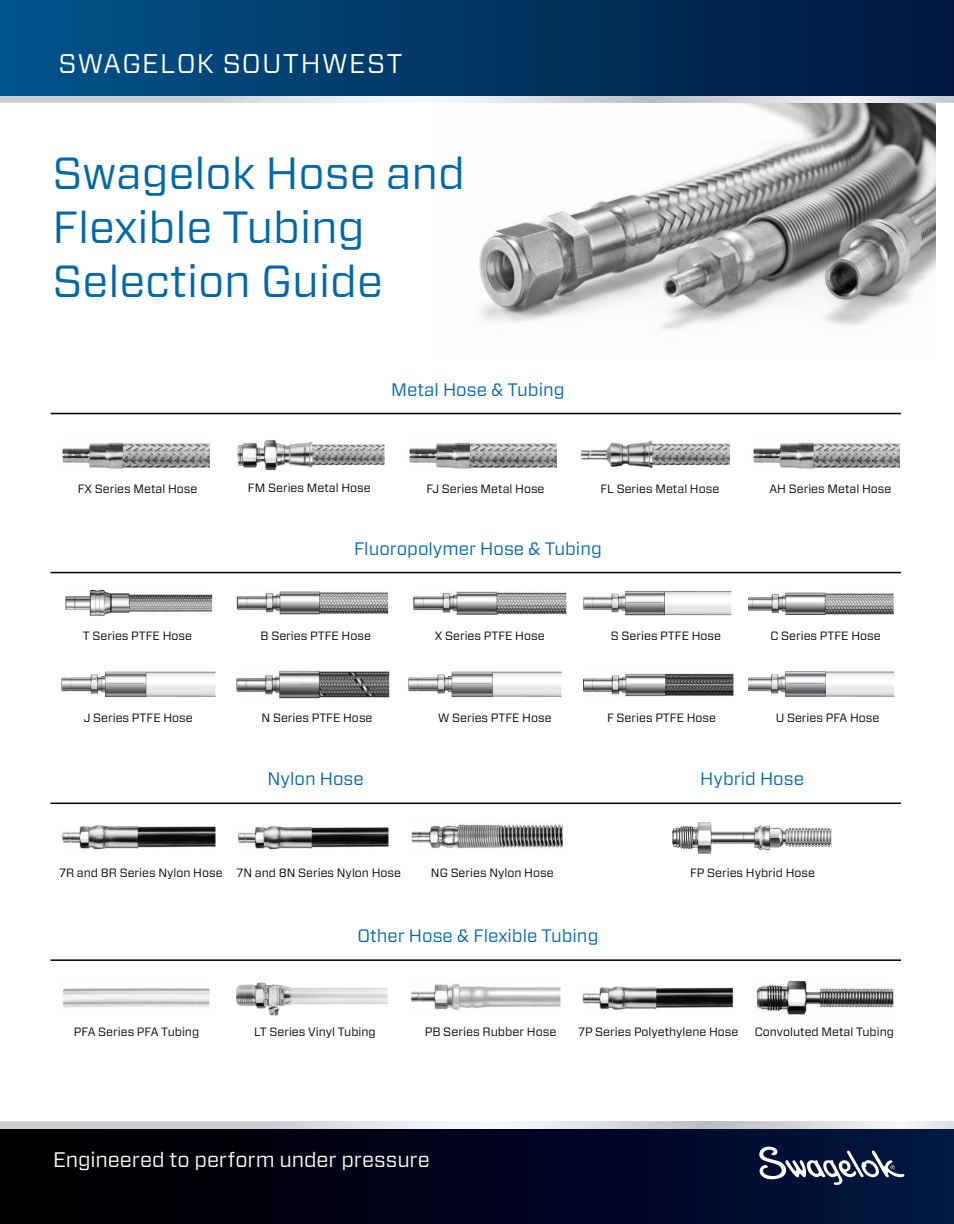
<style>
.page{position:relative;width:954px;height:1224px;background:#fff}
.page>*{position:absolute;margin:0;border:0;box-sizing:border-box;transform-origin:0 0}
.t1{font:45px/54px "Forza";color:#0068a9}
.t2{font:27px "Forza";letter-spacing:.05em;color:#fff}
.t3{font:21px "Forza";letter-spacing:-.005em;color:#fff}
.t4{font:18px "Forza";color:#0068a9}
.t5{font:12.15px "Forza";color:#000}
.t6{font:12px "Forza";color:#000}
</style>
<div class="page">
<div style="left:0;top:0;width:954px;height:96px;background:linear-gradient(to right,#01548b,#00173b)"></div>
<div style="left:0;top:1129px;width:954px;height:95px;background:linear-gradient(to right,#000,#001240)"></div>
<svg style="left:759px;top:1147px;width:145px;height:38px"></svg>
<svg style="left:0;top:1122px;width:954px;height:6px;background:#d8dbde"></svg>
<img style="left:479px;top:103px;width:457px;height:227px">
<img style="left:65px;top:589px;width:148px;height:27px">
<img style="left:236px;top:591px;width:153px;height:24px">
<img style="left:413px;top:591px;width:154px;height:24px">
<img style="left:583px;top:591px;width:149px;height:25px">
<img style="left:749px;top:592px;width:145px;height:23px">
<img style="left:236px;top:670px;width:154px;height:29px">
<img style="left:408px;top:671px;width:154px;height:26px">
<img style="left:583px;top:673px;width:151px;height:24px">
<img style="left:749px;top:671px;width:146px;height:26px">
<img style="left:62px;top:988px;width:148px;height:20px">
<img style="left:236px;top:982px;width:152px;height:34px">
<img style="left:582px;top:986px;width:151px;height:24px">
<img style="left:411px;top:984px;width:150px;height:26px">
<img style="left:411px;top:824px;width:152px;height:25px">
<img style="left:62px;top:825px;width:154px;height:24px">
<img style="left:238px;top:826px;width:151px;height:23px">
<img style="left:237px;top:440px;width:148px;height:31px">
<img style="left:580px;top:440px;width:150px;height:28px">
<img style="left:756px;top:980px;width:138px;height:35px">
<hr style="left:50px;top:413px;width:851px;height:1px;background:#000">
<hr style="left:50px;top:959px;width:851px;height:2px;background:#000">
<svg style="left:0;top:96px;width:954px;height:7px;background:#d9dbdf"></svg>
<hr style="left:50px;top:572px;width:851px;height:1px;background:#000">
<hr style="left:50px;top:803px;width:851px;height:1px;background:#000">
<img style="left:409px;top:442px;width:147px;height:27px">
<img style="left:62px;top:442px;width:147px;height:27px">
<img style="left:753px;top:442px;width:147px;height:27px">
<img style="left:61px;top:671px;width:155px;height:26px">
<img style="left:672px;top:822px;width:159px;height:32px">
<p class="t2" style="left:58px;top:45px;width:345px">SWAGELOK SOUTHWEST</p>
<p class="t1" style="left:52px;top:146px;width:414px">Swagelok Hose and<br>Flexible Tubing</p>
<p class="t1" style="left:52px;top:254px;width:332px">Selection Guide</p>
<p class="t4" style="left:391px;top:378px;width:175px">Metal Hose &amp; Tubing</p>
<p class="t6" style="left:248px;top:480px;width:124px">FM Series Metal Hose</p>
<p class="t6" style="left:600px;top:480px;width:120px">FL Series Metal Hose</p>
<p class="t6" style="left:78px;top:480px;width:121px">FX Series Metal Hose</p>
<p class="t6" style="left:426px;top:480px;width:120px">FJ Series Metal Hose</p>
<p class="t6" style="left:769px;top:480px;width:123px">AH Series Metal Hose</p>
<p class="t4" style="left:354px;top:537px;width:249px">Fluoropolymer Hose &amp; Tubing</p>
<p class="t6" style="left:83px;top:628px;width:111px">T Series PTFE Hose</p>
<p class="t6" style="left:261px;top:628px;width:112px">B Series PTFE Hose</p>
<p class="t6" style="left:435px;top:628px;width:111px">X Series PTFE Hose</p>
<p class="t6" style="left:611px;top:628px;width:112px">S Series PTFE Hose</p>
<p class="t6" style="left:770px;top:628px;width:112px">C Series PTFE Hose</p>
<p class="t6" style="left:84px;top:710px;width:111px">J Series PTFE Hose</p>
<p class="t6" style="left:262px;top:710px;width:112px">N Series PTFE Hose</p>
<p class="t6" style="left:438px;top:710px;width:115px">W Series PTFE Hose</p>
<p class="t6" style="left:607px;top:710px;width:111px">F Series PTFE Hose</p>
<p class="t6" style="left:776px;top:710px;width:105px">U Series PFA Hose</p>
<p class="t4" style="left:267px;top:766px;width:98px">Nylon Hose</p>
<p class="t4" style="left:700px;top:766px;width:105px">Hybrid Hose</p>
<p class="t6" style="left:59px;top:864px;width:165px">7R and 8R Series Nylon Hose</p>
<p class="t6" style="left:236px;top:864px;width:166px">7N and 8N Series Nylon Hose</p>
<p class="t6" style="left:431px;top:864px;width:124px">NG Series Nylon Hose</p>
<p class="t4" style="left:357px;top:924px;width:243px">Other Hose &amp; Flexible Tubing</p>
<p class="t6" style="left:690px;top:864px;width:127px">FP Series Hybrid Hose</p>
<p class="t6" style="left:74px;top:1023px;width:127px">PFA Series PFA Tubing</p>
<p class="t6" style="left:254px;top:1023px;width:123px">LT Series Vinyl Tubing</p>
<p class="t5" style="left:425px;top:1023px;width:133px">PB Series Rubber Hose</p>
<p class="t6" style="left:578px;top:1023px;width:162px">7P Series Polyethylene Hose</p>
<p class="t6" style="left:755px;top:1023px;width:141px">Convoluted Metal Tubing</p>
<p class="t3" style="left:53px;top:1146px;width:378px">Engineered to perform under pressure</p>
</div>
